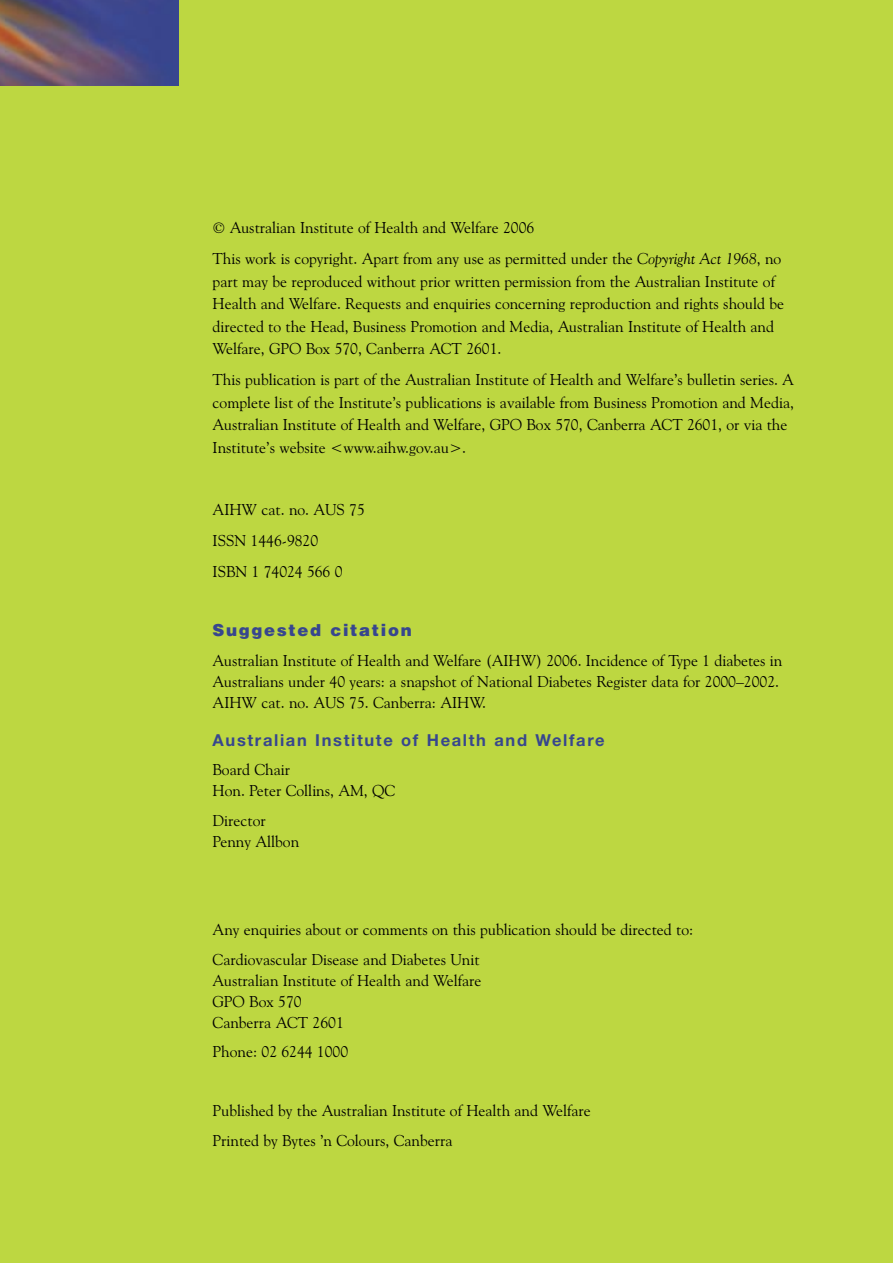
<style>
.page{position:relative;width:893px;height:1263px;background:#bdd741}
.page>*{position:absolute;margin:0;border:0;box-sizing:border-box;transform-origin:0 0}
.Heading_A{font:700 16.5px "Helvetica Neue LT";letter-spacing:.1em;color:#37468e}
.t1{font:900 16.5px "Helvetica";letter-spacing:.1em;color:#37468e}
.Text{font:15.75px/22.5px "Goudy Old Style BT";color:#000}
.s1{font-style:italic}
</style>
<div class="page">
<img style="left:0;top:0;width:179px;height:85px">
<p class="Text" style="left:213px;top:216px;width:323px">© Australian Institute of Health and Welfare 2006</p>
<p class="Text" style="left:213px;top:247px;width:573px">This work is copyright. Apart from any use as permitted under the <span class="s1">Copyright Act 1968</span>, no part may be reproduced without prior written permission from the Australian Institute of Health and Welfare. Requests and enquiries concerning reproduction and rights should be directed to the Head, Business Promotion and Media, Australian Institute of Health and Welfare, GPO Box 570, Canberra ACT 2601.</p>
<p class="Text" style="left:213px;top:368px;width:583px">This publication is part of the Australian Institute of Health and Welfare’s bulletin series. A complete list of the Institute’s publications is available from Business Promotion and Media, Australian Institute of Health and Welfare, GPO Box 570, Canberra ACT 2601, or via the Institute’s website &lt;www.aihw.gov.au&gt;.</p>
<p class="Text" style="left:213px;top:498px;width:154px">AIHW cat. no. AUS 75</p>
<p class="Text" style="left:213px;top:529px;width:107px">ISSN 1446-9820</p>
<p class="Text" style="left:213px;top:560px;width:131px">ISBN 1 74024 566 0</p>
<p class="t1" style="left:213px;top:620px;width:201px">Suggested citation</p>
<p class="Text" style="left:213px;top:650px;width:571px;line-height:21px">Australian Institute of Health and Welfare (AIHW) 2006. Incidence of Type 1 diabetes in<br>Australians under 40 years: a snapshot of National Diabetes Register data for 2000–2002.<br>AIHW cat. no. AUS 75. Canberra: AIHW.</p>
<p class="Heading_A" style="left:213px;top:730px;width:393px">Australian Institute of Health and Welfare</p>
<p class="Text" style="left:213px;top:759px;width:184px;line-height:21px">Board Chair<br>Hon. Peter Collins, AM, QC</p>
<p class="Text" style="left:213px;top:810px;width:88px;line-height:21px">Director<br>Penny Allbon</p>
<p class="Text" style="left:213px;top:918px;width:482px">Any enquiries about or comments on this publication should be directed to:</p>
<p class="Text" style="left:213px;top:949px;width:270px;line-height:21px">Cardiovascular Disease and Diabetes Unit<br>Australian Institute of Health and Welfare<br>GPO Box 570<br>Canberra ACT 2601</p>
<p class="Text" style="left:213px;top:1040px;width:137px">Phone: 02 6244 1000</p>
<p class="Text" style="left:213px;top:1099px;width:380px">Published by the Australian Institute of Health and Welfare</p>
<p class="Text" style="left:213px;top:1129px;width:241px">Printed by Bytes ’n Colours, Canberra</p>
</div>
